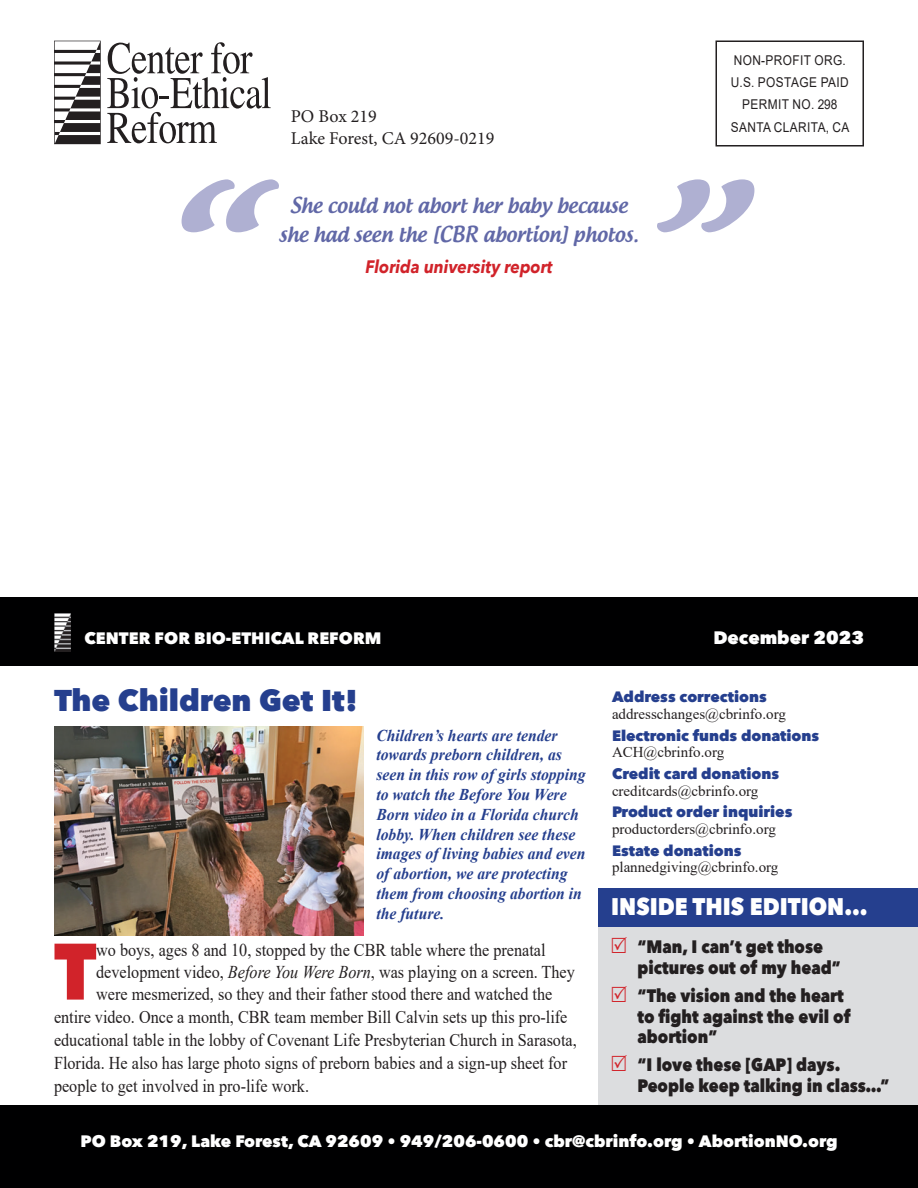
<style>
.page{position:relative;width:918px;height:1188px;background:#fff}
.page>*{position:absolute;margin:0;border:0;box-sizing:border-box;transform-origin:0 0}
.CBR_First_Paragraph{font:800 79.05px "Avenir Next";color:#d1232a;scale:.9 1}
.CBR_Paragraph{font:800 30px "Avenir Next";color:#253f8e}
.CBR_Paragraph-2{font:800 24px "Avenir Next";color:#fff;scale:.9 1}
.CBR_Teaser_Quote{font:500 21px/28.5px "Androgyne";color:#6168a7;text-align:center;scale:.95 1}
.CBR_First_Paragraph-2{font:18px "Times New Roman";color:#231f20;scale:.9 1}
.CBR_Paragraph-3{font:800 18px/20.9px "Avenir Next";color:#231f20;scale:.88 1}
.t1{font:18px "Minion Pro";color:#231f20}
.CBR_Paragraph-4{font:700 18px "Avenir Next";color:#d1232a;scale:.9 1}
.t2{font:800 18px "Avenir Next";color:#fff}
.CBR_Caption{font:italic 700 16.5px/19.8px "Times New Roman";color:#253f8e;scale:.95 1}
.t3{font:800 16.5px "Avenir Next";color:#fff}
.t4{font:15px/16.5px "Times New Roman";color:#231f20}
.t5{font:800 15px/16.5px "Avenir Next";color:#253f8e}
.t6{font:13.5px "Arial";letter-spacing:.035em;color:#231f20;scale:.88 1}
.s1{font-family:"Avenir Next";font-weight:800;color:#253f8e}
.s2{font-family:"Times New Roman";font-weight:400;color:#231f20}
.s3{font-style:italic}
</style>
<div class="page">
<div style="left:716px;top:40px;width:148px;height:107px;border:2px solid #231f20"></div>
<svg style="left:54px;top:41px;width:47px;height:103px"></svg>
<svg style="left:107px;top:42px;width:164px;height:101px"></svg>
<svg style="left:182px;top:179px;width:97px;height:53px"></svg>
<svg style="left:657px;top:179px;width:97px;height:53px"></svg>
<div style="left:0;top:597px;width:918px;height:68px;background:#000001"></div>
<img style="left:54px;top:614px;width:17px;height:37px">
<div style="left:598px;top:926px;width:320px;height:181px;background:#dcdddf"></div>
<div style="left:599px;top:888px;width:319px;height:38px;background:#253f8e"></div>
<div style="left:0;top:1106px;width:918px;height:82px;background:#000001"></div>
<img style="left:54px;top:726px;width:309px;height:209px">
<p class="t1" style="left:291px;top:104px;width:88px">PO Box 219</p>
<p class="t1" style="left:291px;top:126px;width:205px">Lake Forest, CA 92609-0219</p>
<p class="CBR_Teaser_Quote" style="left:279px;top:191px;width:380px">She could not abort her baby because she had seen the [CBR abortion] photos.</p>
<p class="CBR_Paragraph-4" style="left:365px;top:251px;width:210px">Florida university report</p>
<p class="t6" style="left:734px;top:51px;width:129px">NON-PROFIT ORG.</p>
<p class="t6" style="left:731px;top:73px;width:136px">U.S. POSTAGE PAID</p>
<p class="t6" style="left:742px;top:95px;width:110px">PERMIT NO. 298</p>
<p class="t6" style="left:731px;top:117px;width:136px">SANTA CLARITA, CA</p>
<p class="t3" style="left:84px;top:628px;width:298px">CENTER FOR BIO-ETHICAL REFORM</p>
<p class="t2" style="left:713px;top:627px;width:152px">December 2023</p>
<p class="CBR_Paragraph" style="left:54px;top:682px;width:306px">The Children Get It!</p>
<p class="t4" style="left:612px;top:688px;width:175px"><span class="s1">Address corrections </span>addresschanges@cbrinfo.org</p>
<p class="t5" style="left:612px;top:727px;width:209px">Electronic funds donations<br><span class="s2">ACH@cbrinfo.org</span></p>
<p class="t4" style="left:612px;top:765px;width:169px"><span class="s1">Credit card donations </span>creditcards@cbrinfo.org</p>
<p class="t4" style="left:612px;top:804px;width:182px"><span class="s1">Product order inquiries </span>productorders@cbrinfo.org</p>
<p class="t4" style="left:612px;top:842px;width:168px"><span class="s1">Estate donations </span>plannedgiving@cbrinfo.org</p>
<p class="CBR_Paragraph-2" style="left:611px;top:892px;width:286px">INSIDE THIS EDITION...</p>
<p class="CBR_Paragraph-3" style="left:638px;top:936px;width:232px">“Man, I can’t get those pictures out of my head”</p>
<p class="CBR_Paragraph-3" style="left:638px;top:985px;width:244px">“The vision and the heart to fight against the evil of abortion”</p>
<p class="CBR_Paragraph-3" style="left:638px;top:1054px;width:288px">“I love these [GAP] days.<br>People keep talking in class…”</p>
<p class="t3" style="left:80px;top:1131px;width:759px">PO Box 219, Lake Forest, CA 92609 • 949/206-0600 • cbr@cbrinfo.org • AbortionNO.org</p>
<p class="CBR_Caption" style="left:376px;top:725px;width:222px">Children’s hearts are tender towards preborn children, as seen in this row of girls stopping to watch the Before You Were<br>Born video in a Florida church lobby. When children see these images of living babies and even of abortion, we are protecting them from choosing abortion in the future.</p>
<p class="CBR_First_Paragraph" style="left:54px;top:923px;width:49px">T</p>
<p class="CBR_First_Paragraph-2" style="left:96px;top:938px;width:501px">wo boys, ages 8 and 10, stopped by the CBR table where the prenatal</p>
<p class="CBR_First_Paragraph-2" style="left:96px;top:959px;width:533px">development video, <span class="s3">Before You Were Born</span>, was playing on a screen. They</p>
<p class="CBR_First_Paragraph-2" style="left:96px;top:981px;width:508px">were mesmerized, so they and their father stood there and watched the</p>
<p class="CBR_First_Paragraph-2" style="left:54px;top:1004px;width:572px">entire video. Once a month, CBR team member Bill Calvin sets up this pro-life</p>
<p class="CBR_First_Paragraph-2" style="left:54px;top:1027px;width:582px">educational table in the lobby of Covenant Life Presbyterian Church in Sarasota,</p>
<p class="CBR_First_Paragraph-2" style="left:54px;top:1050px;width:572px">Florida. He also has large photo signs of preborn babies and a sign-up sheet for</p>
<p class="CBR_First_Paragraph-2" style="left:54px;top:1073px;width:285px">people to get involved in pro-life work.</p>
</div>
